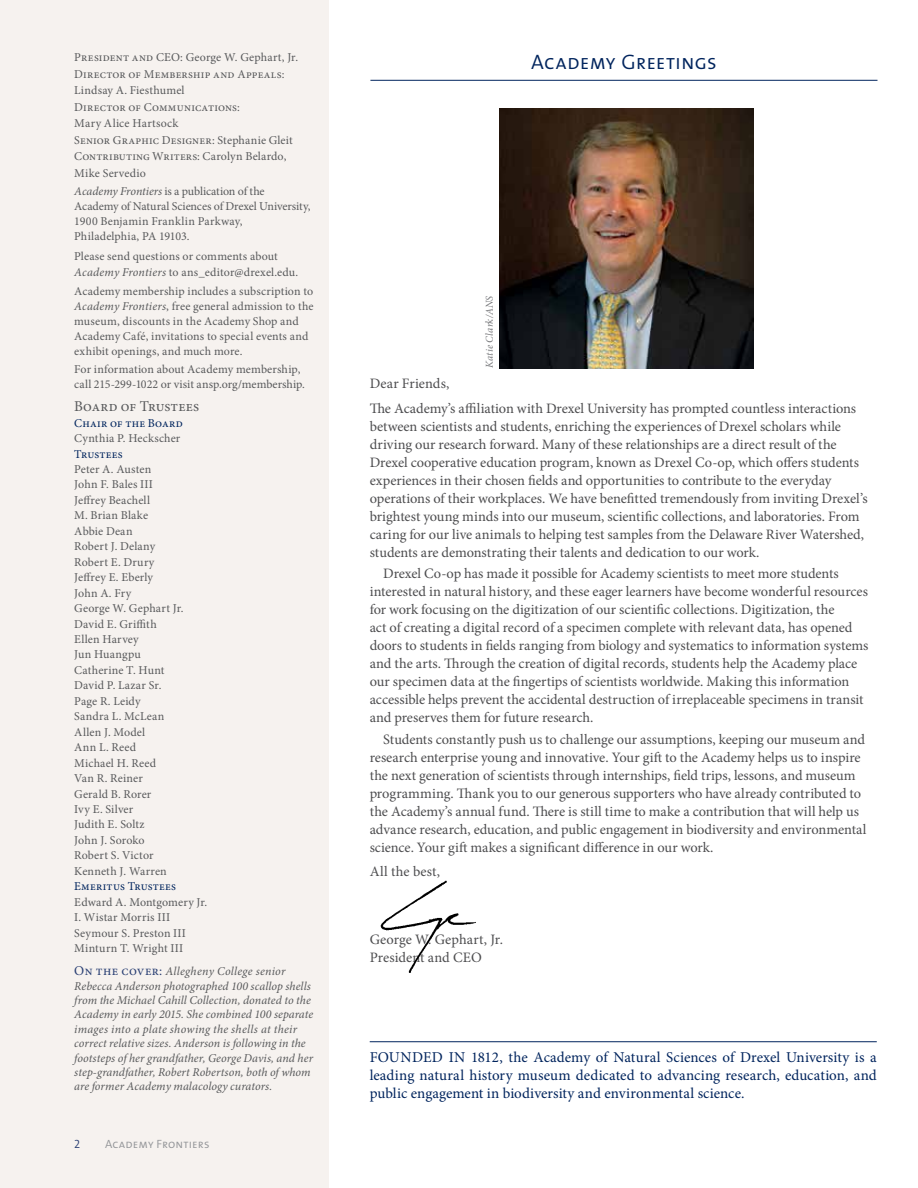
<style>
.page{position:relative;width:918px;height:1188px;background:#fff}
.page>*{position:absolute;margin:0;border:0;box-sizing:border-box;transform-origin:0 0}
.t1{font:21px "The Sans Semi Light Caps";letter-spacing:.005em;color:#00245d}
.t2{font:15px/18px "Minion Pro";letter-spacing:-.005em;color:#00245d;text-align:justify}
.t3{font:15px "Minion Pro";letter-spacing:.005em;color:#58595b}
.t4{font:14.4px/18px "Minion Pro";letter-spacing:-.005em;color:#4d4d4f}
.t5{font:12px/15.5px "Minion Pro";letter-spacing:.01em;color:#58595b}
.t6{font:italic 12px/14.4px "Minion Pro";color:#58595b}
.t7{font:12px "Minion Pro";letter-spacing:.015em;color:#00245d}
.t8{font:12px "The Sans Semi Light Caps";letter-spacing:.015em;color:#939598}
.t9{font:12px "The Sans Semi Light Caps";color:#2a4074}
.t10{font:italic 10.5px "Minion Pro";color:#77787b}
.s1{font-style:italic}
.s2{font-style:normal;font-size:13.5px;color:#2a4074}
</style>
<div class="page">
<div style="left:0;top:0;width:328px;height:1188px;background:#f6f2ef"></div>
<hr style="left:370px;top:80px;width:508px;height:1px;background:#00245d">
<img style="left:499px;top:108px;width:254px;height:260px">
<hr style="left:370px;top:1041px;width:507px;height:1px;background:#00245d">
<img style="left:380px;top:880px;width:96px;height:93px">
<p class="t5" style="left:74px;top:49px;width:225px;line-height:16.5px">President and CEO: George W. Gephart, Jr.<br>Director of Membership and Appeals:<br>Lindsay A. Fiesthumel<br>Director of Communications:<br>Mary Alice Hartsock<br>Senior Graphic Designer: Stephanie Gleit<br>Contributing Writers: Carolyn Belardo,<br>Mike Servedio</p>
<p class="t5" style="left:74px;top:184px;width:238px;line-height:15px"><span class="s1">Academy Frontiers</span> is a publication of the Academy of Natural Sciences of Drexel University, 1900 Benjamin Franklin Parkway,<br>Philadelphia, PA 19103.</p>
<p class="t5" style="left:74px;top:248px;width:226px;line-height:16.5px">Please send questions or comments about<br><span class="s1">Academy Frontiers</span> to ans_editor@drexel.edu.</p>
<p class="t5" style="left:74px;top:283px;width:241px;line-height:15px">Academy membership includes a subscription to <span class="s1">Academy Frontiers</span>, free general admission to the museum, discounts in the Academy Shop and Academy Café, invitations to special events and exhibit openings, and much more.</p>
<p class="t5" style="left:74px;top:362px;width:232px;line-height:15px">For information about Academy membership, call 215-299-1022 or visit ansp.org/membership.</p>
<p class="t3" style="left:74px;top:396px;width:127px">Board of Trustees</p>
<p class="t7" style="left:74px;top:415px;width:110px">Chair of the Board</p>
<p class="t5" style="left:74px;top:431px;width:108px">Cynthia P. Heckscher</p>
<p class="t7" style="left:74px;top:446px;width:50px">Trustees</p>
<p class="t5" style="left:74px;top:462px;width:111px">Peter A. Austen<br>John F. Bales III<br>Jeffrey Beachell<br>M. Brian Blake<br>Abbie Dean<br>Robert J. Delany<br>Robert E. Drury<br>Jeffrey E. Eberly<br>John A. Fry<br>George W. Gephart Jr.<br>David E. Griffith<br>Ellen Harvey<br>Jun Huangpu<br>Catherine T. Hunt<br>David P. Lazar Sr.<br>Page R. Leidy<br>Sandra L. McLean<br>Allen J. Model<br>Ann L. Reed<br>Michael H. Reed<br>Van R. Reiner<br>Gerald B. Rorer<br>Ivy E. Silver<br>Judith E. Soltz<br>John J. Soroko<br>Robert S. Victor<br>Kenneth J. Warren</p>
<p class="t7" style="left:74px;top:878px;width:103px">Emeritus Trustees</p>
<p class="t5" style="left:74px;top:894px;width:135px">Edward A. Montgomery Jr.<br>I. Wistar Morris III<br>Seymour S. Preston III<br>Minturn T. Wright III</p>
<p class="t6" style="left:74px;top:964px;width:241px"><span class="s2">On the cover:</span> Allegheny College senior Rebecca Anderson photographed 100 scallop shells from the Michael Cahill Collection, donated to the Academy in early 2015. She combined 100 separate images into a plate showing the shells at their correct relative sizes. Anderson is following in the footsteps of her grandfather, George Davis, and her step-grandfather, Robert Robertson, both of whom are former Academy malacology curators.</p>
<p class="t9" style="left:74px;top:1134px;width:8px">2</p>
<p class="t8" style="left:105px;top:1134px;width:106px">Academy Frontiers</p>
<h1 class="t1" style="left:531px;top:44px;width:187px">Academy Greetings</h1>
<p class="t10" style="left:482px;top:368px;width:74px;rotate:-90deg">Katie Clark/ANS</p>
<p class="t4" style="left:370px;top:372px;width:488px;line-height:24.8px">Dear Friends,<br>The Academy’s affiliation with Drexel University has prompted countless interactions</p>
<p class="t4" style="left:370px;top:418px;width:499px">between scientists and students, enriching the experiences of Drexel scholars while driving our research forward. Many of these relationships are a direct result of the Drexel cooperative education program, known as Drexel Co-op, which offers students experiences in their chosen fields and opportunities to contribute to the everyday operations of their workplaces. We have benefitted tremendously from inviting Drexel’s brightest young minds into our museum, scientific collections, and laboratories. From caring for our live animals to helping test samples from the Delaware River Watershed, students are demonstrating their talents and dedication to our work.</p>
<p class="t4" style="left:370px;top:565px;width:500px;text-indent:13px">Drexel Co-op has made it possible for Academy scientists to meet more students interested in natural history, and these eager learners have become wonderful resources for work focusing on the digitization of our scientific collections. Digitization, the<br>act of creating a digital record of a specimen complete with relevant data, has opened doors to students in fields ranging from biology and systematics to information systems and the arts. Through the creation of digital records, students help the Academy place our specimen data at the fingertips of scientists worldwide. Making this information accessible helps prevent the accidental destruction of irreplaceable specimens in transit and preserves them for future research.</p>
<p class="t4" style="left:370px;top:730px;width:498px;text-indent:13px">Students constantly push us to challenge our assumptions, keeping our museum and research enterprise young and innovative. Your gift to the Academy helps us to inspire the next generation of scientists through internships, field trips, lessons, and museum programming. Thank you to our generous supporters who have already contributed to the Academy’s annual fund. There is still time to make a contribution that will help us advance research, education, and public engagement in biodiversity and environmental science. Your gift makes a significant difference in our work.</p>
<p class="t4" style="left:370px;top:862px;width:72px">All the best,</p>
<p class="t4" style="left:370px;top:930px;width:135px">George W. Gephart, Jr.<br>President and CEO</p>
<p class="t2" style="left:370px;top:1049px;width:509px">FOUNDED IN 1812, the Academy of Natural Sciences of Drexel University is a leading natural history museum dedicated to advancing research, education, and public engagement in biodiversity and environmental science.</p>
</div>
